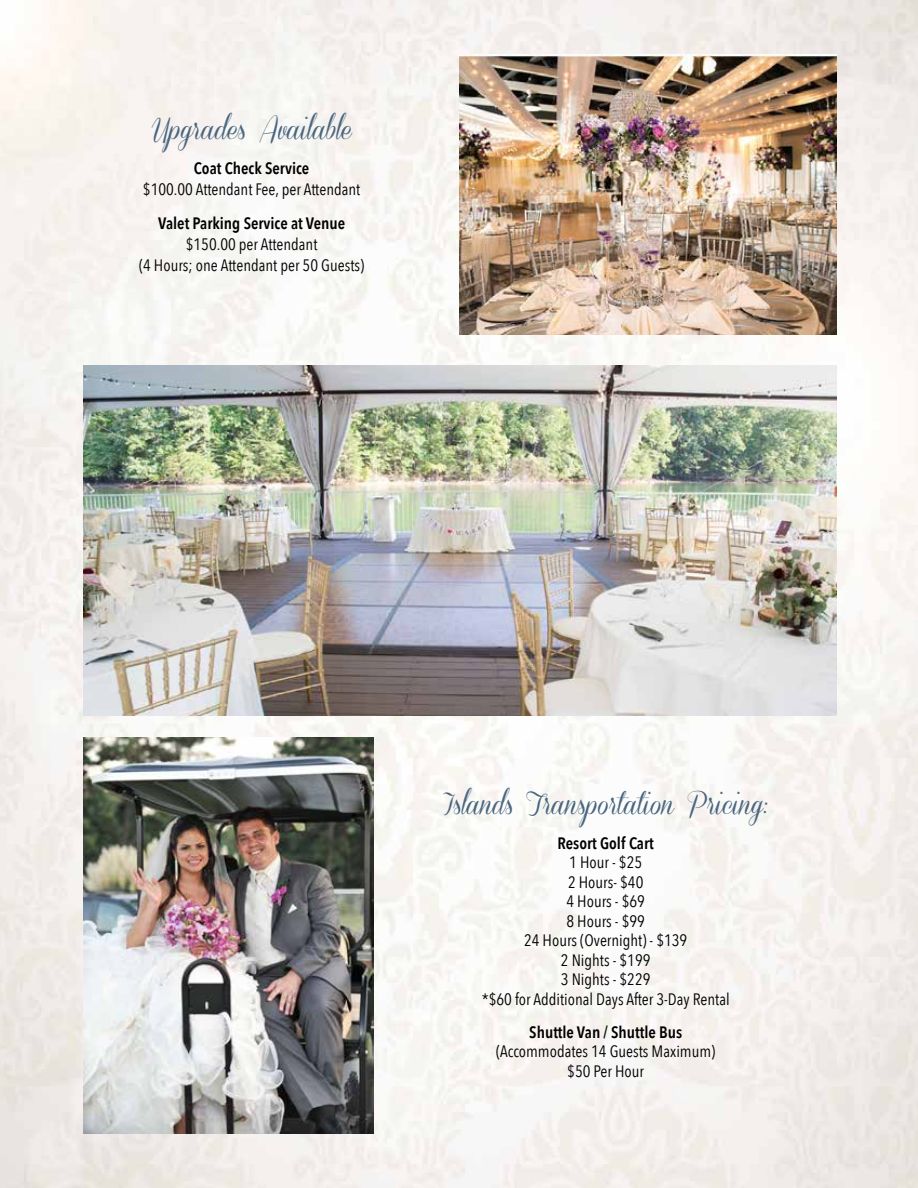
<style>
.page{position:relative;width:918px;height:1188px;background:#fff}
.page>*{position:absolute;margin:0;border:0;box-sizing:border-box;transform-origin:0 0}
.t1{font:25.5px "Coneria Script Demo";color:#49667f}
.t2{font:16.5px/19.5px "Avenir Next Condensed";color:#000;text-align:center}
.t3{font:600 16.5px "Avenir Next Condensed";color:#000}
</style>
<div class="page">
<img style="left:83px;top:365px;width:754px;height:351px">
<img style="left:83px;top:737px;width:291px;height:397px">
<img style="left:459px;top:54px;width:378px;height:281px">
<h1 class="t1" style="left:151px;top:115px;width:202px">Upgrades Available</h1>
<p class="t3" style="left:194px;top:153px;width:117px">Coat Check Service</p>
<p class="t2" style="left:143px;top:178px;width:219px">$100.00 Attendant Fee, per Attendant</p>
<p class="t3" style="left:158px;top:209px;width:189px">Valet Parking Service at Venue</p>
<p class="t2" style="left:139px;top:233px;width:227px;line-height:21px">$150.00 per Attendant<br>(4 Hours; one Attendant per 50 Guests)</p>
<h1 class="t1" style="left:443px;top:790px;width:327px">Islands Transportation Pricing:</h1>
<p class="t3" style="left:558px;top:828px;width:98px">Resort Golf Cart</p>
<p class="t2" style="left:482px;top:852px;width:249px">1 Hour - $25<br>2 Hours- $40<br>4 Hours - $69<br>8 Hours - $99<br>24 Hours (Overnight) - $139<br>2 Nights - $199<br>3 Nights - $229<br>*$60 for Additional Days After 3-Day Rental</p>
<p class="t3" style="left:529px;top:1017px;width:154px">Shuttle Van / Shuttle Bus</p>
<p class="t2" style="left:496px;top:1041px;width:221px">(Accommodates 14 Guests Maximum) $50 Per Hour</p>
</div>
